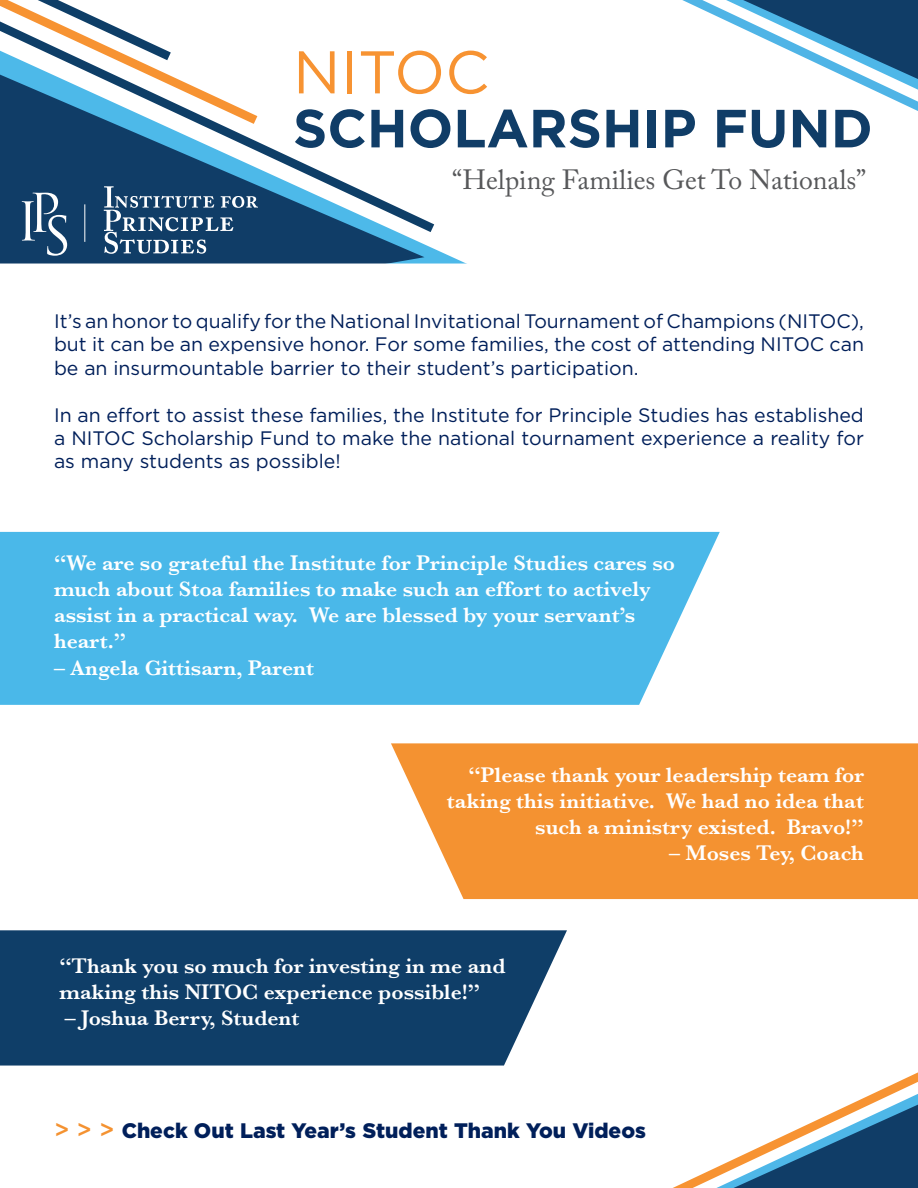
<style>
.page{position:relative;width:918px;height:1188px;background:#fff}
.page>*{position:absolute;margin:0;border:0;box-sizing:border-box;transform-origin:0 0}
.t1{font:60.15px "Gotham";color:#f79332}
.t2{font:700 53.7px "Gotham";color:#103d67}
.t3{font:27.75px "Adobe Caslon Pro";color:#57585a}
.t4{font:600 21.75px/26.1px "Baskerville";color:#fff}
.t5{font:900 21px "Gotham";color:#001f5a}
.t6{font:19.5px/23.4px "Gotham";color:#001f5a;text-align:justify}
.s1{font-weight:500;font-size:24px;color:#f49231}
</style>
<div class="page">
<svg style="left:424px;top:244px;width:43px;height:20px"></svg>
<svg style="left:0;top:240px;width:424px;height:24px;background:#1a4a73"></svg>
<svg style="left:682px;top:0;width:236px;height:111px"></svg>
<svg style="left:0;top:131px;width:435px;height:109px"></svg>
<svg style="left:0;top:0;width:258px;height:131px"></svg>
<svg style="left:673px;top:1072px;width:245px;height:116px"></svg>
<svg style="left:22px;top:193px;width:45px;height:63px"></svg>
<svg style="left:104px;top:186px;width:154px;height:68px;background:#3b6082"></svg>
<hr style="left:85px;top:204px;width:1px;height:38px;background:#fff">
<div style="left:0;top:532px;width:720px;height:173px;background:#4ab8e9"></div>
<svg style="left:391px;top:743px;width:527px;height:156px;background:#f4993f"></svg>
<svg style="left:0;top:930px;width:567px;height:136px;background:#1d4971"></svg>
<p class="t1" style="left:293px;top:34px;width:198px">NITOC</p>
<p class="t2" style="left:293px;top:97px;width:581px">SCHOLARSHIP FUND</p>
<p class="t3" style="left:452px;top:163px;width:416px">“Helping Families Get To Nationals”</p>
<p class="t6" style="left:54px;top:309px;width:812px">It’s an honor to qualify for the National Invitational Tournament of Champions (NITOC), but it can be an expensive honor. For some families, the cost of attending NITOC can be an insurmountable barrier to their student’s participation.</p>
<p class="t6" style="left:54px;top:403px;width:812px">In an effort to assist these families, the Institute for Principle Studies has established a NITOC Scholarship Fund to make the national tournament experience a reality for as many students as possible!</p>
<p class="t4" style="left:54px;top:550px;width:623px">“We are so grateful the Institute for Principle Studies cares so much about Stoa families to make such an effort to actively assist in a practical way. We are blessed by your servant’s heart.”</p>
<p class="t4" style="left:54px;top:654px;width:262px">– Angela Gittisarn, Parent</p>
<p class="t4" style="left:447px;top:761px;width:419px;text-align:right">“Please thank your leadership team for taking this initiative. We had no idea that such a ministry existed. Bravo!”</p>
<p class="t4" style="left:669px;top:840px;width:196px">– Moses Tey, Coach</p>
<p class="t4" style="left:59px;top:953px;width:448px">“Thank you so much for investing in me and making this NITOC experience possible!”</p>
<p class="t4" style="left:65px;top:1005px;width:236px">– Joshua Berry, Student</p>
<p class="t5" style="left:54px;top:1118px;width:593px"><span class="s1">&gt; &gt; &gt;</span> Check Out Last Year’s Student Thank You Videos</p>
</div>
